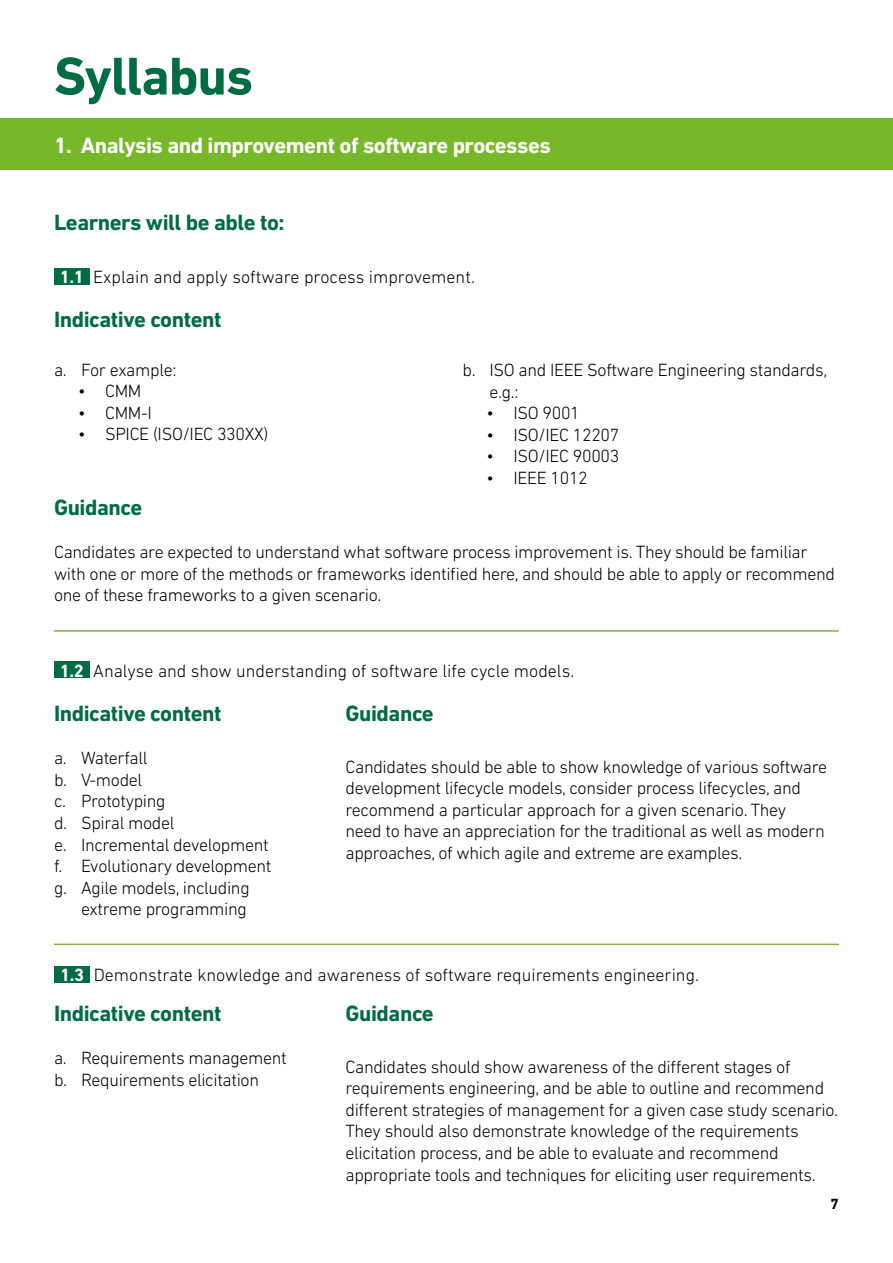
<style>
.page{position:relative;width:893px;height:1263px;background:#fff}
.page>*{position:absolute;margin:0;border:0;box-sizing:border-box;transform-origin:0 0}
.t1{font:700 54px "DIN Next LT Pro";letter-spacing:-.02em;color:#006c43}
.t2{font:700 22.5px "DIN Next LT Pro";letter-spacing:-.02em;color:#006c43}
.t3{font:700 22.5px "DIN Next LT Pro";letter-spacing:-.02em;color:#fff}
.t4{font:300 18px/21.6px "DIN Next LT Pro";letter-spacing:-.02em;color:#000}
.t5{font:300 18px "DIN Next LT Pro";color:#000}
.t6{font:700 15px "DIN Next LT Pro";color:#000}
.s1{font-weight:700;color:#fff}
</style>
<div class="page">
<div style="left:0;top:118px;width:893px;height:52px;background:#76b82a"></div>
<div style="left:54px;top:268px;width:36px;height:17px;background:#006c43"></div>
<div style="left:54px;top:662px;width:36px;height:16px;background:#006c43"></div>
<hr style="left:54px;top:943px;width:785px;height:2px;background:#84b443">
<div style="left:54px;top:966px;width:36px;height:16px;background:#006c43"></div>
<hr style="left:892px;top:537px;width:1px;height:51px;background:#76b82a">
<hr style="left:54px;top:630px;width:785px;height:2px;background:#84b443">
<h1 class="t1" style="left:54px;top:45px;width:201px">Syllabus</h1>
<p class="t3" style="left:54px;top:132px;width:498px">1. Analysis and improvement of software processes</p>
<p class="t2" style="left:54px;top:209px;width:232px">Learners will be able to:</p>
<p class="t5" style="left:60px;top:267px;width:417px"><span class="s1">1.1</span> Explain and apply software process improvement.</p>
<p class="t2" style="left:54px;top:306px;width:169px">Indicative content</p>
<p class="t4" style="left:54px;top:359px;width:124px">a. For example:</p>
<p class="t4" style="left:78px;top:380px;width:65px">• CMM</p>
<p class="t4" style="left:78px;top:402px;width:75px">• CMM-I</p>
<p class="t4" style="left:78px;top:423px;width:192px">• SPICE (ISO/IEC 330XX)</p>
<p class="t4" style="left:489px;top:359px;width:339px;text-indent:-27px">b. ISO and IEEE Software Engineering standards, e.g.:</p>
<p class="t4" style="left:487px;top:402px;width:95px">• ISO 9001</p>
<p class="t4" style="left:487px;top:424px;width:134px">• ISO/IEC 12207</p>
<p class="t4" style="left:487px;top:445px;width:134px">• ISO/IEC 90003</p>
<p class="t4" style="left:487px;top:467px;width:103px">• IEEE 1012</p>
<p class="t2" style="left:54px;top:494px;width:90px">Guidance</p>
<p class="t4" style="left:54px;top:541px;width:782px">Candidates are expected to understand what software process improvement is. They should be familiar with one or more of the methods or frameworks identified here, and should be able to apply or recommend one of these frameworks to a given scenario.</p>
<p class="t5" style="left:60px;top:660px;width:516px"><span class="s1">1.2</span> Analyse and show understanding of software life cycle models.</p>
<p class="t2" style="left:54px;top:700px;width:169px">Indicative content</p>
<p class="t4" style="left:54px;top:747px;width:219px">a. Waterfall<br>b. V-model<br>c. Prototyping<br>d. Spiral model<br>e. Incremental development f. Evolutionary development g. Agile models, including</p>
<p class="t4" style="left:81px;top:898px;width:167px">extreme programming</p>
<p class="t2" style="left:345px;top:700px;width:90px">Guidance</p>
<p class="t4" style="left:345px;top:755px;width:483px">Candidates should be able to show knowledge of various software development lifecycle models, consider process lifecycles, and recommend a particular approach for a given scenario. They<br>need to have an appreciation for the traditional as well as modern approaches, of which agile and extreme are examples.</p>
<p class="t5" style="left:60px;top:965px;width:640px"><span class="s1">1.3</span> Demonstrate knowledge and awareness of software requirements engineering.</p>
<p class="t2" style="left:54px;top:1000px;width:169px">Indicative content</p>
<p class="t4" style="left:54px;top:1047px;width:234px">a. Requirements management b. Requirements elicitation</p>
<p class="t2" style="left:345px;top:1000px;width:90px">Guidance</p>
<p class="t4" style="left:345px;top:1055px;width:494px">Candidates should show awareness of the different stages of requirements engineering, and be able to outline and recommend different strategies of management for a given case study scenario.<br>They should also demonstrate knowledge of the requirements elicitation process, and be able to evaluate and recommend appropriate tools and techniques for eliciting user requirements.</p>
<p class="t6" style="left:831px;top:1195px;width:10px">7</p>
</div>
